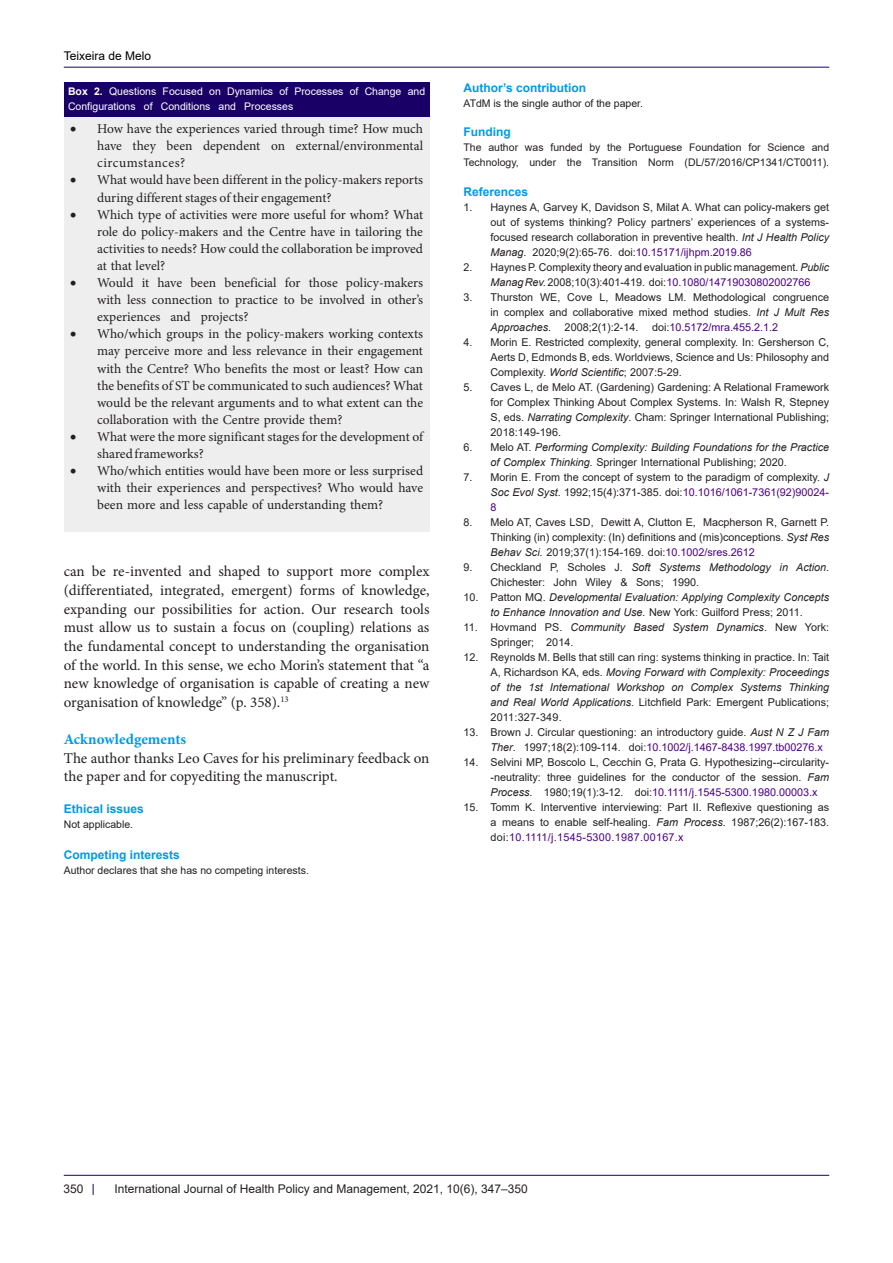
<style>
.page{position:relative;width:893px;height:1263px;background:#fff}
.page>*{position:absolute;margin:0;border:0;box-sizing:border-box;transform-origin:0 0}
.t1{font:15px/18.6px "Minion Pro";letter-spacing:-.005em;color:#231f20;text-align:justify}
.t2{font:700 15px "Minion Pro";color:#0099e5}
.t3{font:13.5px/17.1px "Minion Pro";color:#231f20;text-align:justify}
.t4{font:12px "Arial";color:#231f20}
.t5{font:700 12px "Arial";color:#0099e5}
.t6{font:12px "Arial";color:#000001}
.t7{font:10.8px/15px "Arial";color:#231f20;text-align:justify}
.t8{font:italic 10.8px/15px "Arial";color:#231f20}
.t9{font:10.8px "Arial";color:#4b0082}
.t10{font:10.5px/15px "Arial";color:#231f20}
.t11{font:10.5px/15px "Arial";color:#fff}
.s1{font-weight:700}
.s2{font-style:italic}
.s3{color:#4b0082}
.s4{color:#231f20}
.s5{font-style:normal}
</style>
<div class="page">
<hr style="left:64px;top:1175px;width:765px;height:1px;background:#190066">
<hr style="left:64px;top:67px;width:765px;height:1px;background:#190066">
<div style="left:64px;top:117px;width:365px;height:415px;background:#eee"></div>
<div style="left:64px;top:83px;width:365px;height:34px;background:#190066"></div>
<p class="t6" style="left:64px;top:48px;width:89px">Teixeira de Melo</p>
<p class="t11" style="left:68px;top:84px;width:359px"><span class="s1">Box 2.</span> Questions Focused on Dynamics of Processes of Change and<br>Configurations of Conditions and Processes</p>
<p class="t5" style="left:463px;top:79px;width:124px">Author’s contribution</p>
<p class="t10" style="left:463px;top:95px;width:181px">ATdM is the single author of the paper.</p>
<p class="t5" style="left:463px;top:123px;width:49px">Funding</p>
<p class="t10" style="left:463px;top:140px;width:367px">The author was funded by the Portuguese Foundation for Science and<br>Technology, under the Transition Norm (DL/57/2016/CP1341/CT0011).</p>
<p class="t5" style="left:463px;top:183px;width:66px">References</p>
<p class="t7" style="left:490px;top:199px;width:340px;text-indent:-27px">1. Haynes A, Garvey K, Davidson S, Milat A. What can policy-makers get out of systems thinking? Policy partners’ experiences of a systems&shy;focused research collaboration in preventive health. <span class="s2">Int J Health Policy Manag</span>. 2020;9(2):65-76. doi:<span class="s3">10.15171/ijhpm.2019.86</span></p>
<p class="t7" style="left:490px;top:259px;width:340px;text-indent:-27px">2. Haynes P. Complexity theory and evaluation in public management. <span class="s2">Public<br>Manag Rev.</span> 2008;10(3):401-419. doi:<span class="s3">10.1080/14719030802002766</span></p>
<p class="t7" style="left:490px;top:289px;width:340px;text-indent:-27px">3. Thurston WE, Cove L, Meadows LM. Methodological congruence in complex and collaborative mixed method studies. <span class="s2">Int J Mult Res Approaches</span>.</p>
<p class="t3" style="left:97px;top:120px;width:327px;text-indent:-27px">• How have the experiences varied through time? How much have they been dependent on external/environmental circumstances?</p>
<p class="t3" style="left:97px;top:172px;width:327px;text-indent:-27px">• What would have been different in the policy-makers reports during different stages of their engagement?</p>
<p class="t3" style="left:97px;top:206px;width:327px;text-indent:-27px">• Which type of activities were more useful for whom? What role do policy-makers and the Centre have in tailoring the activities to needs? How could the collaboration be improved at that level?</p>
<p class="t3" style="left:97px;top:274px;width:327px;text-indent:-27px">• Would it have been beneficial for those policy-makers with less connection to practice to be involved in other’s experiences and projects?</p>
<p class="t3" style="left:97px;top:326px;width:327px;text-indent:-27px">• Who/which groups in the policy-makers working contexts may perceive more and less relevance in their engagement with the Centre? Who benefits the most or least? How can the benefits of ST be communicated to such audiences? What would be the relevant arguments and to what extent can the collaboration with the Centre provide them?</p>
<p class="t3" style="left:97px;top:428px;width:327px;text-indent:-27px">• What were the more significant stages for the development of shared frameworks?</p>
<p class="t3" style="left:97px;top:462px;width:327px;text-indent:-27px">• Who/which entities would have been more or less surprised with their experiences and perspectives? Who would have been more and less capable of understanding them?</p>
<p class="t7" style="left:565px;top:319px;width:75px">2008;2(1):2-14.</p>
<p class="t9" style="left:652px;top:319px;width:128px"><span class="s4">doi:</span>10.5172/mra.455.2.1.2</p>
<p class="t7" style="left:490px;top:334px;width:340px;text-indent:-27px">4. Morin E. Restricted complexity, general complexity. In: Gersherson C, Aerts D, Edmonds B, eds. Worldviews, Science and Us: Philosophy and Complexity. <span class="s2">World Scientific</span>; 2007:5-29.</p>
<p class="t7" style="left:490px;top:379px;width:340px;text-indent:-27px">5. Caves L, de Melo AT. (Gardening) Gardening: A Relational Framework for Complex Thinking About Complex Systems. In: Walsh R, Stepney S, eds. <span class="s2">Narrating Complexity</span>. Cham: Springer International Publishing; 2018:149-196.</p>
<p class="t8" style="left:490px;top:440px;width:340px;text-indent:-27px"><span class="s5">6. Melo AT.</span> Performing Complexity: Building Foundations for the Practice of Complex Thinking. <span class="s5">Springer International Publishing; 2020.</span></p>
<p class="t7" style="left:490px;top:469px;width:340px;text-indent:-27px">7. Morin E. From the concept of system to the paradigm of complexity. <span class="s2">J Soc Evol Syst</span>. 1992;15(4):371-385. doi:<span class="s3">10.1016/1061-7361(92)90024- 8</span></p>
<p class="t7" style="left:490px;top:514px;width:340px;text-indent:-27px">8. Melo AT, Caves LSD, Dewitt A, Clutton E, Macpherson R, Garnett P.<br>Thinking (in) complexity: (In) definitions and (mis)conceptions. <span class="s2">Syst Res Behav Sci.</span> 2019;37(1):154-169. doi:<span class="s3">10.1002/sres.2612</span></p>
<p class="t7" style="left:490px;top:559px;width:340px;text-indent:-27px">9. Checkland P, Scholes J. <span class="s2">Soft Systems Methodology in Action</span>.<br>Chichester: John Wiley &amp; Sons; 1990.</p>
<p class="t8" style="left:463px;top:590px;width:367px;text-align:center"><span class="s5">10. Patton MQ.</span> Developmental Evaluation: Applying Complexity Concepts to Enhance Innovation and Use. <span class="s5">New York: Guilford Press; 2011.</span></p>
<p class="t7" style="left:490px;top:619px;width:340px;text-indent:-27px">11. Hovmand PS. <span class="s2">Community Based System Dynamics</span>. New York:<br>Springer; 2014.</p>
<p class="t7" style="left:490px;top:649px;width:340px;text-indent:-27px">12. Reynolds M. Bells that still can ring: systems thinking in practice. In: Tait A, Richardson KA, eds. <span class="s2">Moving Forward with Complexity: Proceedings of the 1st International Workshop on Complex Systems Thinking and Real World Applications</span>. Litchfield Park: Emergent Publications; 2011:327-349.</p>
<p class="t7" style="left:490px;top:724px;width:340px;text-indent:-27px">13. Brown J. Circular questioning: an introductory guide. <span class="s2">Aust N Z J Fam<br>Ther</span>. 1997;18(2):109-114. doi:<span class="s3">10.1002/j.1467-8438.1997.tb00276.x</span></p>
<p class="t7" style="left:490px;top:754px;width:340px;text-indent:-27px">14. Selvini MP, Boscolo L, Cecchin G, Prata G. Hypothesizing--circularity--neutrality: three guidelines for the conductor of the session. <span class="s2">Fam Process</span>. 1980;19(1):3-12. doi:<span class="s3">10.1111/j.1545-5300.1980.00003.x</span></p>
<p class="t7" style="left:490px;top:799px;width:340px;text-indent:-27px">15. Tomm K. Interventive interviewing: Part II. Reflexive questioning as a means to enable self-healing. <span class="s2">Fam Process</span>. 1987;26(2):167-183. doi:<span class="s3">10.1111/j.1545-5300.1987.00167.x</span></p>
<p class="t1" style="left:64px;top:562px;width:367px">can be re-invented and shaped to support more complex (differentiated, integrated, emergent) forms of knowledge, expanding our possibilities for action. Our research tools must allow us to sustain a focus on (coupling) relations as the fundamental concept to understanding the organisation of the world. In this sense, we echo Morin’s statement that “a new knowledge of organisation is capable of creating a new organisation of knowledge” (p. 358).<sup>13</sup></p>
<p class="t2" style="left:64px;top:728px;width:124px">Acknowledgements</p>
<p class="t1" style="left:64px;top:748px;width:367px">The author thanks Leo Caves for his preliminary feedback on the paper and for copyediting the manuscript.</p>
<p class="t5" style="left:64px;top:800px;width:82px">Ethical issues</p>
<p class="t10" style="left:64px;top:816px;width:71px">Not applicable.</p>
<p class="t5" style="left:64px;top:846px;width:118px">Competing interests</p>
<p class="t10" style="left:64px;top:863px;width:247px">Author declares that she has no competing interests.</p>
<p class="t4" style="left:64px;top:1180px;width:22px">350</p>
<p class="t4" style="left:114px;top:1180px;width:415px">International Journal of Health Policy and Management, 2021, 10(6), 347–350</p>
</div>
